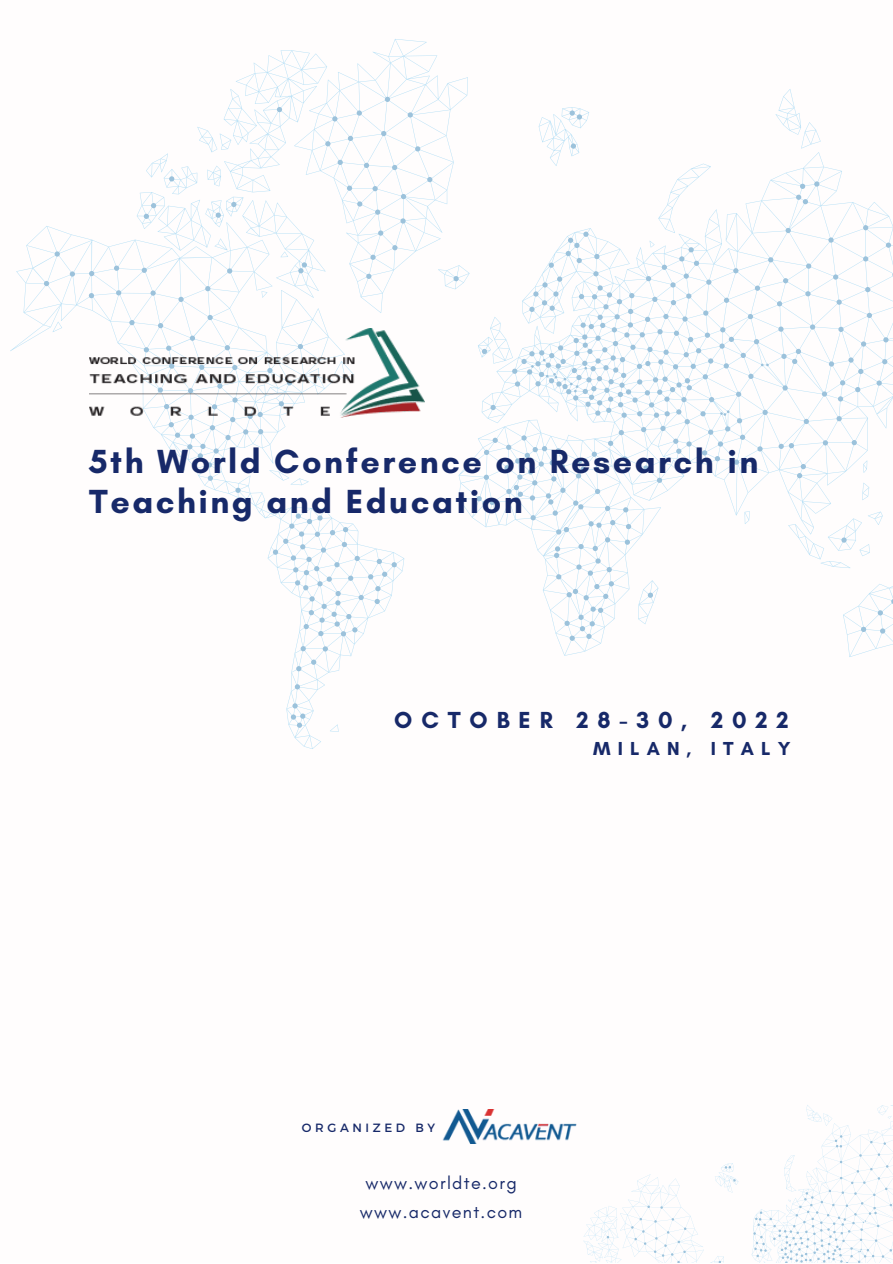
<style>
.page{position:relative;width:893px;height:1264px;background:#fff}
.page>*{position:absolute;margin:0;border:0;box-sizing:border-box;transform-origin:0 0}
.t1{font:700 34.05px/40.5px "Glacial Indifference";letter-spacing:.075em;color:#172969}
.t2{font:700 23.7px "Glacial Indifference";letter-spacing:.375em;color:#172969}
.t3{font:700 19.2px "Glacial Indifference";letter-spacing:.375em;color:#172969}
.t4{font:18px/29.2px "Glacial Indifference";letter-spacing:.075em;color:#172969;text-align:center}
.t5{font:12px "Montserrat";letter-spacing:.3em;color:#172969}
</style>
<div class="page">
<svg style="left:391px;top:39px;width:77px;height:251px"></svg>
<svg style="left:10px;top:226px;width:394px;height:523px"></svg>
<svg style="left:330px;top:724px;width:8px;height:8px"></svg>
<svg style="left:458px;top:152px;width:18px;height:369px"></svg>
<svg style="left:438px;top:265px;width:31px;height:24px"></svg>
<svg style="left:427px;top:177px;width:5px;height:5px"></svg>
<svg style="left:207px;top:315px;width:6px;height:5px"></svg>
<svg style="left:247px;top:417px;width:16px;height:2px"></svg>
<svg style="left:258px;top:429px;width:5px;height:5px"></svg>
<svg style="left:243px;top:429px;width:5px;height:5px"></svg>
<svg style="left:230px;top:417px;width:5px;height:5px"></svg>
<svg style="left:225px;top:435px;width:6px;height:5px"></svg>
<svg style="left:169px;top:422px;width:11px;height:16px"></svg>
<svg style="left:208px;top:475px;width:5px;height:6px"></svg>
<svg style="left:235px;top:487px;width:6px;height:6px"></svg>
<svg style="left:273px;top:513px;width:124px;height:123px"></svg>
<svg style="left:323px;top:646px;width:5px;height:5px"></svg>
<svg style="left:311px;top:659px;width:5px;height:5px"></svg>
<svg style="left:300px;top:646px;width:6px;height:5px"></svg>
<svg style="left:296px;top:666px;width:5px;height:5px"></svg>
<svg style="left:295px;top:684px;width:5px;height:5px"></svg>
<svg style="left:291px;top:703px;width:14px;height:24px"></svg>
<svg style="left:187px;top:417px;width:32px;height:50px"></svg>
<svg style="left:158px;top:323px;width:5px;height:5px"></svg>
<svg style="left:129px;top:320px;width:5px;height:5px"></svg>
<svg style="left:137px;top:50px;width:283px;height:252px"></svg>
<svg style="left:116px;top:290px;width:5px;height:5px"></svg>
<svg style="left:114px;top:265px;width:5px;height:6px"></svg>
<svg style="left:89px;top:293px;width:5px;height:5px"></svg>
<svg style="left:89px;top:271px;width:5px;height:5px"></svg>
<svg style="left:70px;top:271px;width:5px;height:6px"></svg>
<svg style="left:55px;top:251px;width:5px;height:6px"></svg>
<svg style="left:44px;top:281px;width:5px;height:5px"></svg>
<svg style="left:476px;top:89px;width:417px;height:568px"></svg>
<svg style="left:576px;top:1105px;width:317px;height:158px"></svg>
<img style="left:442px;top:1109px;width:134px;height:34px">
<img style="left:89px;top:328px;width:335px;height:89px">
<p class="t1" style="left:89px;top:440px;width:670px">5th World Conference on Research in<br>Teaching and Education</p>
<p class="t2" style="left:394px;top:705px;width:396px">OCTOBER 28-30, 2022</p>
<p class="t3" style="left:593px;top:736px;width:199px">MILAN, ITALY</p>
<p class="t5" style="left:302px;top:1119px;width:135px">ORGANIZED BY</p>
<p class="t4" style="left:360px;top:1168px;width:164px">www.worldte.org www.acavent.com</p>
</div>
